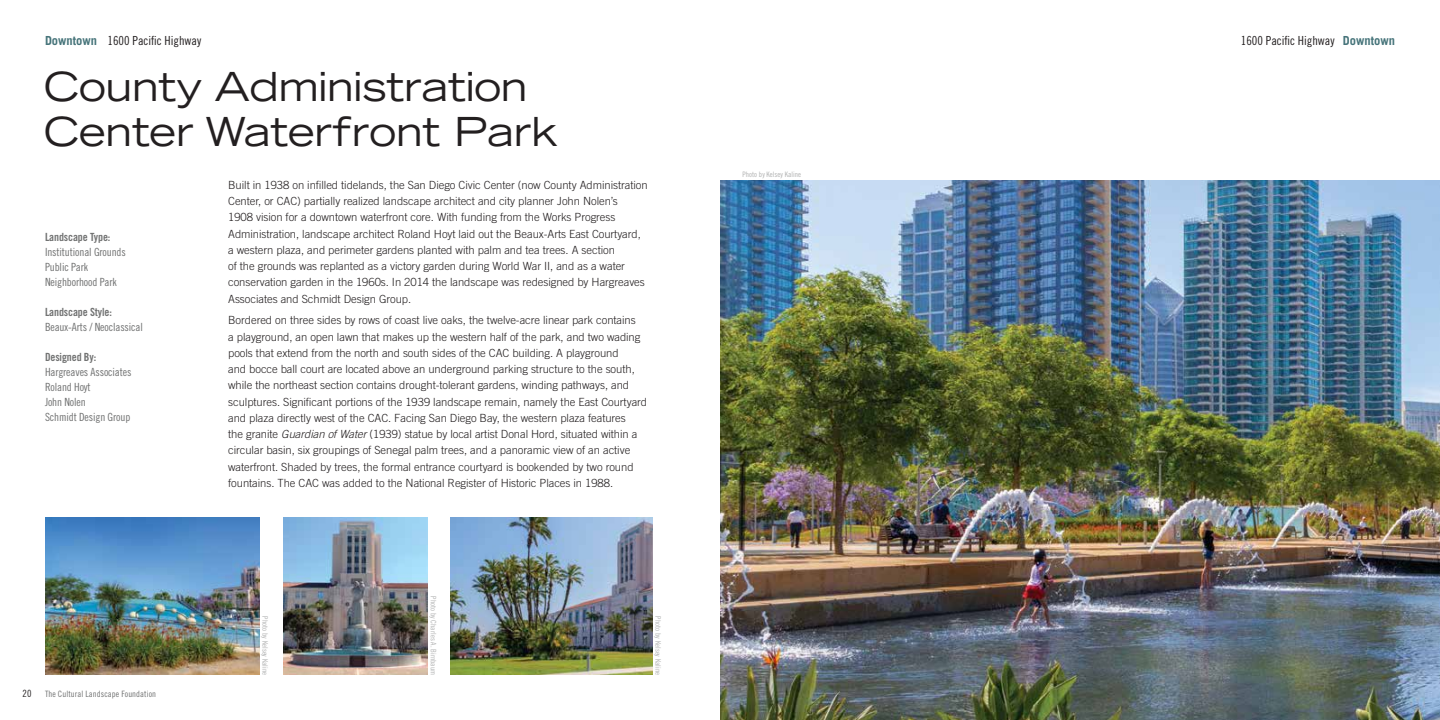
<style>
.page{position:relative;width:1440px;height:720px;background:#fff}
.page>*{position:absolute;margin:0;border:0;box-sizing:border-box;transform-origin:0 0}
.t1{font:expanded 40px/45px "Trade Gothic LT Std";letter-spacing:-.005em;color:#231f20}
.t2{font:12.5px "Trade Gothic LT Std Cn 18";color:#231f20}
.t3{font:300 11.25px/16.2px "Trade Gothic LT Std";letter-spacing:-.005em;color:#231f20}
.t4{font:11.25px/15px "Trade Gothic LT Std Cn 18";letter-spacing:-.01em;color:#717272}
.t5{font:11.25px "Trade Gothic LT Std Bd Cn 20";letter-spacing:-.01em;color:#717272}
.t6{font:10px "Trade Gothic LT Std Cn 18";color:#231f20}
.t7{font:8.75px "Trade Gothic LT Std Cn 18";letter-spacing:.01em;color:#717272}
.t8{font:7.5px "Trade Gothic LT Std Cn 18";letter-spacing:.005em;color:#b0b1b1}
.s1{font-family:"Trade Gothic LT Std";font-weight:700;color:#46747a}
.s2{font-style:italic}
</style>
<div class="page">
<img style="left:720px;top:180px;width:720px;height:540px">
<img style="left:45px;top:518px;width:215px;height:157px">
<img style="left:283px;top:518px;width:144px;height:157px">
<img style="left:451px;top:518px;width:201px;height:157px">
<p class="t2" style="left:45px;top:33px;width:158px"><span class="s1">Downtown</span> 1600 Pacific Highway</p>
<p class="t2" style="left:1241px;top:33px;width:156px">1600 Pacific Highway <span class="s1">Downtown</span></p>
<h1 class="t1" style="left:44px;top:63px;width:516px">County Administration<br>Center Waterfront Park</h1>
<p class="t5" style="left:45px;top:230px;width:67px">Landscape Type:</p>
<p class="t4" style="left:45px;top:245px;width:82px">Institutional Grounds<br>Public Park<br>Neighborhood Park</p>
<p class="t5" style="left:45px;top:305px;width:69px">Landscape Style:</p>
<p class="t4" style="left:45px;top:320px;width:99px">Beaux-Arts / Neoclassical</p>
<p class="t5" style="left:45px;top:350px;width:53px">Designed By:</p>
<p class="t4" style="left:45px;top:365px;width:88px">Hargreaves Associates<br>Roland Hoyt<br>John Nolen<br>Schmidt Design Group</p>
<p class="t6" style="left:22px;top:688px;width:10px">20</p>
<p class="t7" style="left:45px;top:689px;width:113px">The Cultural Landscape Foundation</p>
<p class="t3" style="left:228px;top:177px;width:421px">Built in 1938 on infilled tidelands, the San Diego Civic Center (now County Administration Center, or CAC) partially realized landscape architect and city planner John Nolen’s<br>1908 vision for a downtown waterfront core. With funding from the Works Progress Administration, landscape architect Roland Hoyt laid out the Beaux-Arts East Courtyard, a western plaza, and perimeter gardens planted with palm and tea trees. A section<br>of the grounds was replanted as a victory garden during World War II, and as a water conservation garden in the 1960s. In 2014 the landscape was redesigned by Hargreaves Associates and Schmidt Design Group.</p>
<p class="t3" style="left:228px;top:312px;width:420px">Bordered on three sides by rows of coast live oaks, the twelve-acre linear park contains<br>a playground, an open lawn that makes up the western half of the park, and two wading pools that extend from the north and south sides of the CAC building. A playground<br>and bocce ball court are located above an underground parking structure to the south, while the northeast section contains drought-tolerant gardens, winding pathways, and sculptures. Significant portions of the 1939 landscape remain, namely the East Courtyard and plaza directly west of the CAC. Facing San Diego Bay, the western plaza features<br>the granite <span class="s2">Guardian of Water</span> (1939) statue by local artist Donal Hord, situated within a circular basin, six groupings of Senegal palm trees, and a panoramic view of an active waterfront. Shaded by trees, the formal entrance courtyard is bookended by two round fountains. The CAC was added to the National Register of Historic Places in 1988.</p>
<p class="t8" style="left:438px;top:596px;width:80px;rotate:90deg">Photo by Charles A. Birnbaum</p>
<p class="t8" style="left:270px;top:616px;width:60px;rotate:90deg">Photo by Kelsey Kaline</p>
<p class="t8" style="left:663px;top:616px;width:60px;rotate:90deg">Photo by Kelsey Kaline</p>
<p class="t8" style="left:742px;top:170px;width:60px">Photo by Kelsey Kaline</p>
</div>
